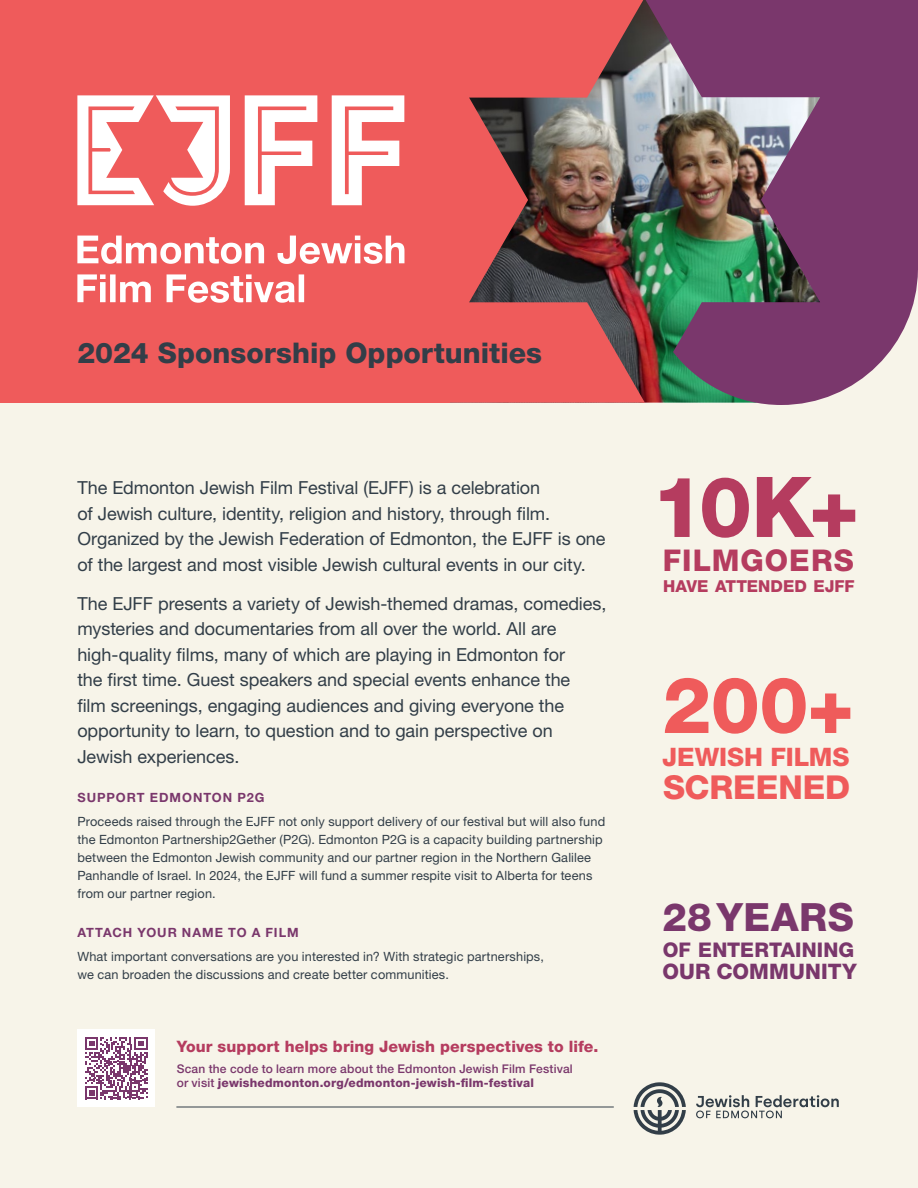
<style>
.page{position:relative;width:918px;height:1188px;background:#f7f4e9}
.page>*{position:absolute;margin:0;border:0;box-sizing:border-box;transform-origin:0 0}
.t1{font:800 84px "Helvetica Neue LT Std";color:#b53c5f}
.t2{font:800 78px "Helvetica Neue LT Std";color:#ef5b5b}
.t3{font:800 39px "Helvetica Neue LT Std";letter-spacing:.015em;color:#7a376c}
.t4{font:800 33px "Helvetica Neue LT Std";color:#ef5b5b}
.t5{font:800 30px "Helvetica Neue LT Std";letter-spacing:.035em;color:#b53c5f}
.t6{font:800 28.5px "Helvetica Neue LT Std";color:#323e48}
.t7{font:800 25.5px "Helvetica Neue LT Std";letter-spacing:-.005em;color:#ef5b5b}
.t8{font:800 21.3px "Helvetica Neue LT Std";letter-spacing:.01em;color:#7a376c}
.t9{font:800 20.25px "Helvetica Neue LT Std";letter-spacing:.005em;color:#7a376c}
.lead{font:18px/25.5px "Helvetica Neue LT Std";letter-spacing:-.005em;color:#323e48}
.t10{font:800 16.5px "Helvetica Neue LT Std";color:#b53c5f}
.t11{font:800 15.75px "Helvetica Neue LT Std";letter-spacing:.005em;color:#b53c5f}
.body{font:12.75px/18px "Helvetica Neue LT Std";letter-spacing:.01em;color:#323e48}
.t12{font:700 12.75px "Helvetica Neue LT Std";letter-spacing:.075em;color:#7a376c}
.body-2{font:500 12px/14.4px "Helvetica Neue LT Std";letter-spacing:.015em;color:#7a376c}
.s1{font-weight:800}
</style>
<div class="page">
<img style="left:646px;top:0;width:272px;height:405px">
<img style="left:449px;top:0;width:196px;height:403px">
<div style="left:0;top:0;width:449px;height:403px;background:#ef5b5b"></div>
<svg style="left:77px;top:274px;width:227px;height:29px"></svg>
<svg style="left:77px;top:236px;width:327px;height:28px"></svg>
<svg style="left:77px;top:95px;width:153px;height:111px"></svg>
<svg style="left:245px;top:95px;width:72px;height:110px"></svg>
<svg style="left:332px;top:95px;width:72px;height:110px"></svg>
<svg style="left:634px;top:1082px;width:52px;height:53px"></svg>
<svg style="left:696px;top:1095px;width:143px;height:23px"></svg>
<hr style="left:176px;top:1107px;width:438px;height:1px;background:#323e48">
<div style="left:77px;top:1029px;width:78px;height:78px;background:#fff"></div>
<svg style="left:85px;top:1037px;width:63px;height:62px"></svg>
<p class="t6" style="left:77px;top:336px;width:466px">2024 Sponsorship Opportunities</p>
<p class="lead" style="left:77px;top:475px;width:530px">The Edmonton Jewish Film Festival (EJFF) is a celebration<br>of Jewish culture, identity, religion and history, through film.<br>Organized by the Jewish Federation of Edmonton, the EJFF is one of the largest and most visible Jewish cultural events in our city.</p>
<p class="lead" style="left:77px;top:590px;width:531px">The EJFF presents a variety of Jewish-themed dramas, comedies, mysteries and documentaries from all over the world. All are high-quality films, many of which are playing in Edmonton for<br>the first time. Guest speakers and special events enhance the<br>film screenings, engaging audiences and giving everyone the opportunity to learn, to question and to gain perspective on Jewish experiences.</p>
<h2 class="t12" style="left:77px;top:790px;width:189px">SUPPORT EDMONTON P2G</h2>
<p class="body" style="left:77px;top:812px;width:529px">Proceeds raised through the EJFF not only support delivery of our festival but will also fund the Edmonton Partnership2Gether (P2G). Edmonton P2G is a capacity building partnership between the Edmonton Jewish community and our partner region in the Northern Galilee Panhandle of Israel. In 2024, the EJFF will fund a summer respite visit to Alberta for teens from our partner region.</p>
<h2 class="t12" style="left:77px;top:925px;width:223px">ATTACH YOUR NAME TO A FILM</h2>
<p class="body" style="left:77px;top:948px;width:468px">What important conversations are you interested in? With strategic partnerships, we can broaden the discussions and create better communities.</p>
<p class="t11" style="left:177px;top:1037px;width:423px">Your support helps bring Jewish perspectives to life.</p>
<p class="body-2" style="left:177px;top:1061px;width:398px">Scan the code to learn more about the Edmonton Jewish Film Festival or visit <span class="s1">jewishedmonton.org/edmonton-jewish-film-festival</span></p>
<p class="t1" style="left:652px;top:457px;width:209px">10K+</p>
<p class="t5" style="left:663px;top:543px;width:193px">FILMGOERS</p>
<p class="t10" style="left:663px;top:577px;width:193px">HAVE ATTENDED EJFF</p>
<p class="t2" style="left:662px;top:659px;width:193px">200+</p>
<p class="t7" style="left:662px;top:742px;width:189px">JEWISH FILMS</p>
<p class="t4" style="left:663px;top:768px;width:189px">SCREENED</p>
<p class="t3" style="left:662px;top:894px;width:193px">28YEARS</p>
<p class="t9" style="left:663px;top:938px;width:193px">OF ENTERTAINING</p>
<p class="t8" style="left:663px;top:959px;width:196px">OUR COMMUNITY</p>
</div>
